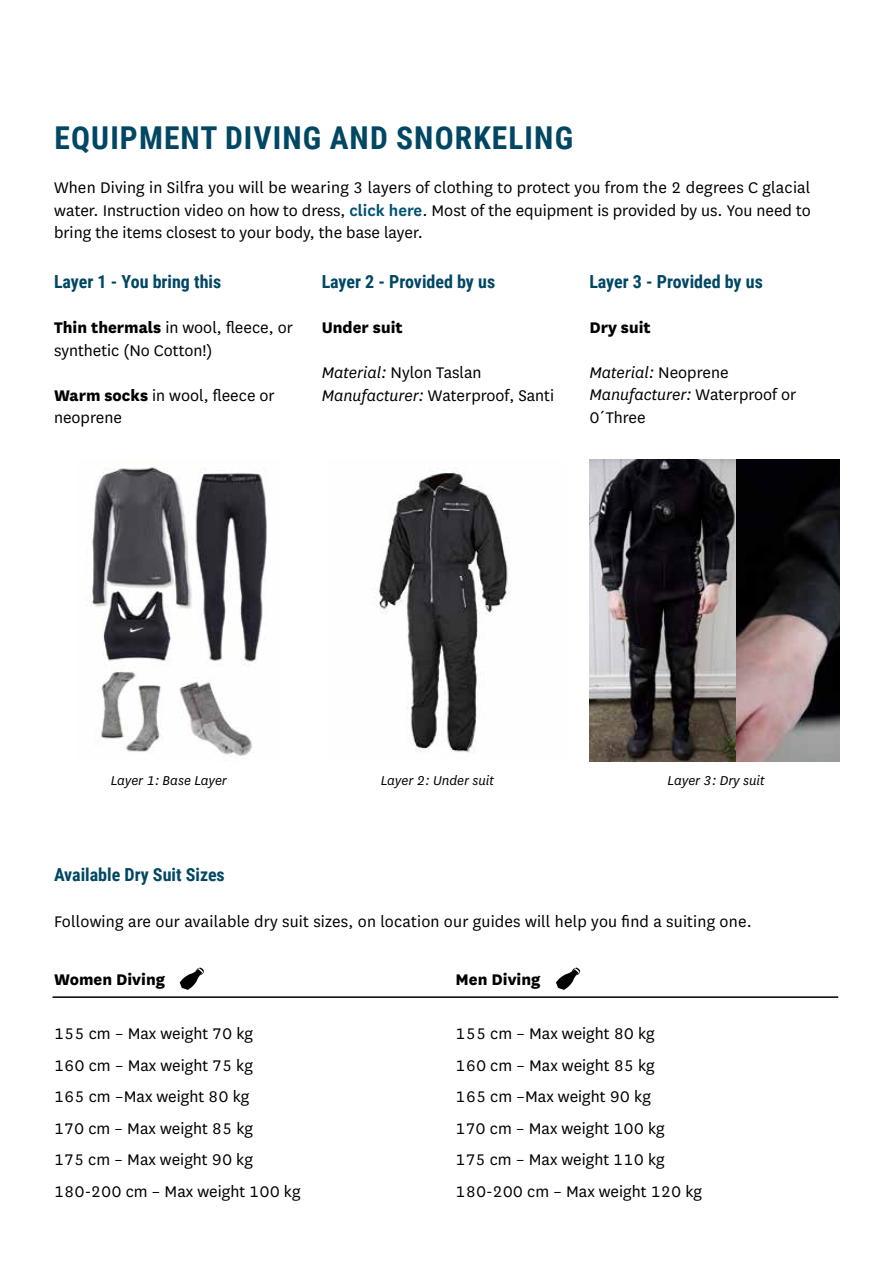
<style>
.page{position:relative;width:893px;height:1263px;background:#fff}
.page>*{position:absolute;margin:0;border:0;box-sizing:border-box;transform-origin:0 0}
.t1{font:700 31.5px "Roboto Condensed";letter-spacing:.035em;color:#004764}
.t2{font:18px/31.5px "Arctic National";color:#000}
.t3{font:700 18px "Roboto Condensed";color:#004764}
.t4{font:800 18px "Arctic National";color:#000}
.t5{font:italic 15px "Arctic National";color:#000}
.s1{font-weight:600;color:#005273}
.s2{font-weight:800}
.s3{font-style:italic}
</style>
<div class="page">
<img style="left:378px;top:468px;width:133px;height:285px">
<img style="left:590px;top:459px;width:249px;height:302px">
<img style="left:87px;top:467px;width:180px;height:285px">
<img style="left:173px;top:677px;width:81px;height:79px">
<svg style="left:179px;top:967px;width:25px;height:23px"></svg>
<hr style="left:53px;top:996px;width:785px;height:2px;background:#000">
<svg style="left:556px;top:967px;width:24px;height:23px"></svg>
<h1 class="t1" style="left:55px;top:116px;width:520px">EQUIPMENT DIVING AND SNORKELING</h1>
<p class="t2" style="left:54px;top:176px;width:758px;line-height:22.5px;text-align:justify">When Diving in Silfra you will be wearing 3 layers of clothing to protect you from the 2 degrees C glacial water. Instruction video on how to dress, <span class="s1">click here</span>. Most of the equipment is provided by us. You need to bring the items closest to your body, the base layer.</p>
<p class="t3" style="left:54px;top:269px;width:169px">Layer 1 - You bring this</p>
<p class="t2" style="left:54px;top:316px;width:241px;line-height:22.5px"><span class="s2">Thin thermals</span> in wool, fleece, or synthetic (No Cotton!)</p>
<p class="t2" style="left:54px;top:383px;width:222px;line-height:22.5px"><span class="s2">Warm socks</span> in wool, fleece or neoprene</p>
<p class="t3" style="left:322px;top:269px;width:175px">Layer 2 - Provided by us</p>
<p class="t4" style="left:322px;top:315px;width:83px">Under suit</p>
<p class="t2" style="left:322px;top:361px;width:234px;line-height:22.5px"><span class="s3">Material:</span> Nylon Taslan<br><span class="s3">Manufacturer:</span> Waterproof, Santi</p>
<p class="t3" style="left:589px;top:269px;width:175px">Layer 3 - Provided by us</p>
<p class="t4" style="left:589px;top:314px;width:63px">Dry suit</p>
<p class="t2" style="left:589px;top:360px;width:209px;line-height:22.5px"><span class="s3">Material:</span> Neoprene<br><span class="s3">Manufacturer:</span> Waterproof or<br>0´Three</p>
<p class="t5" style="left:111px;top:771px;width:118px">Layer 1: Base Layer</p>
<p class="t5" style="left:381px;top:771px;width:115px">Layer 2: Under suit</p>
<p class="t5" style="left:668px;top:771px;width:99px">Layer 3: Dry suit</p>
<p class="t3" style="left:54px;top:862px;width:172px">Available Dry Suit Sizes</p>
<p class="t2" style="left:54px;top:904px;width:699px">Following are our available dry suit sizes, on location our guides will help you find a suiting one.</p>
<p class="t4" style="left:54px;top:967px;width:112px">Women Diving</p>
<p class="t2" style="left:54px;top:1017px;width:248px">155 cm – Max weight 70 kg<br>160 cm – Max weight 75 kg<br>165 cm –Max weight 80 kg<br>170 cm – Max weight 85 kg<br>175 cm – Max weight 90 kg<br>180-200 cm – Max weight 100 kg</p>
<p class="t4" style="left:455px;top:967px;width:86px">Men Diving</p>
<p class="t2" style="left:455px;top:1017px;width:248px">155 cm – Max weight 80 kg<br>160 cm – Max weight 85 kg<br>165 cm –Max weight 90 kg<br>170 cm – Max weight 100 kg<br>175 cm – Max weight 110 kg<br>180-200 cm – Max weight 120 kg</p>
</div>
